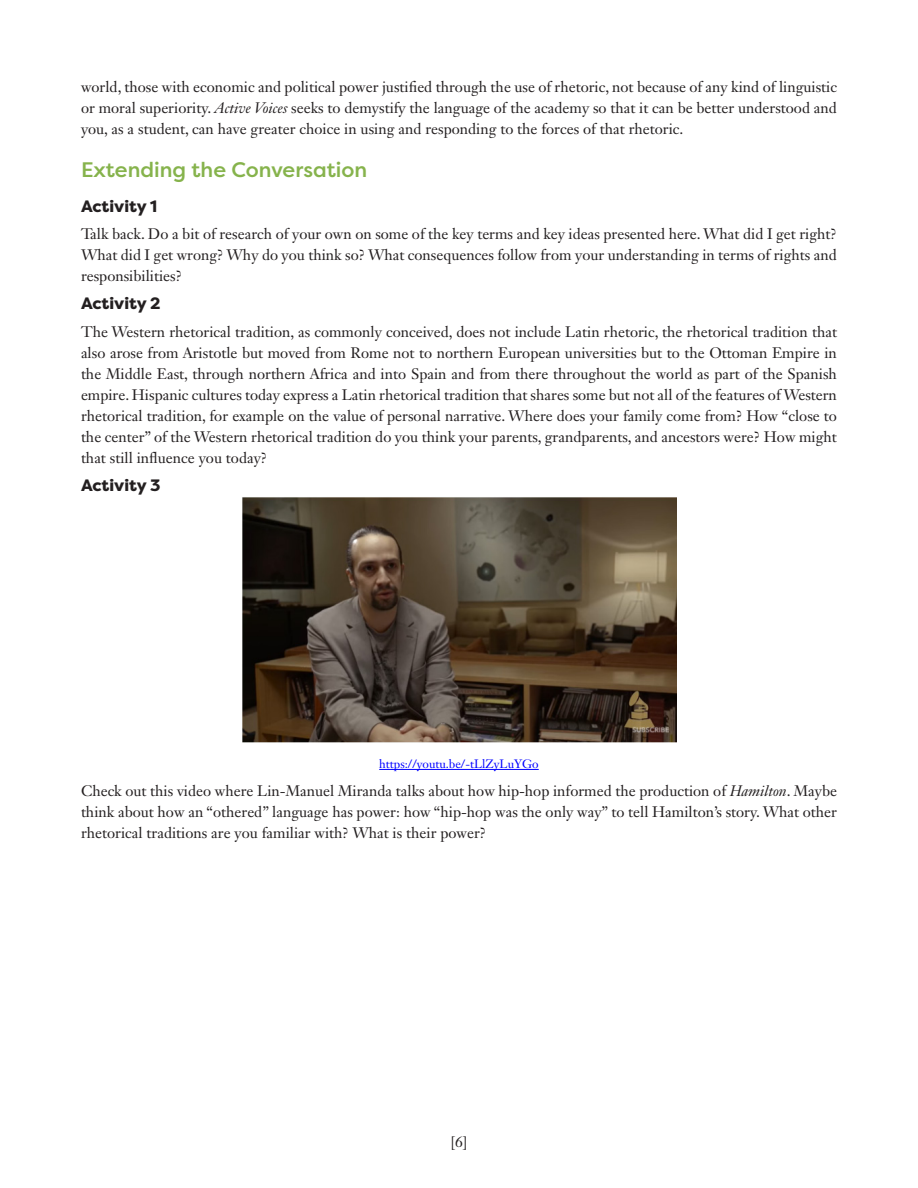
<style>
.page{position:relative;width:918px;height:1188px;background:#fff}
.page>*{position:absolute;margin:0;border:0;box-sizing:border-box;transform-origin:0 0}
.Essay_paragrah_head{font:500 21px "Filson Pro";color:#86b34c}
.Essay_text{font:800 16.5px "Filson Pro";color:#231f20}
.Essay_text-2{font:15px/21px "Janson Text LT Std";color:#231f20;text-align:justify}
.Essay_text-3{font:12px "Janson Text LT Std";color:#00f}
.s1{font-style:italic}
</style>
<div class="page">
<hr style="left:379px;top:769px;width:160px;height:1px;background:#00f">
<img style="left:242px;top:497px;width:435px;height:246px">
<p class="Essay_text-2" style="left:81px;top:77px;width:758px">world, those with economic and political power justified through the use of rhetoric, not because of any kind of linguistic or moral superiority. <span class="s1">Active Voices</span> seeks to demystify the language of the academy so that it can be better understood and you, as a student, can have greater choice in using and responding to the forces of that rhetoric.</p>
<p class="Essay_paragrah_head" style="left:81px;top:155px;width:288px">Extending the Conversation</p>
<p class="Essay_text" style="left:81px;top:196px;width:78px">Activity 1</p>
<p class="Essay_text-2" style="left:81px;top:224px;width:757px">Talk back. Do a bit of research of your own on some of the key terms and key ideas presented here. What did I get right?<br>What did I get wrong? Why do you think so? What consequences follow from your understanding in terms of rights and responsibilities?</p>
<p class="Essay_text" style="left:81px;top:293px;width:81px">Activity 2</p>
<p class="Essay_text-2" style="left:81px;top:321px;width:758px">The Western rhetorical tradition, as commonly conceived, does not include Latin rhetoric, the rhetorical tradition that also arose from Aristotle but moved from Rome not to northern European universities but to the Ottoman Empire in the Middle East, through northern Africa and into Spain and from there throughout the world as part of the Spanish empire. Hispanic cultures today express a Latin rhetorical tradition that shares some but not all of the features of Western rhetorical tradition, for example on the value of personal narrative. Where does your family come from? How “close to the center” of the Western rhetorical tradition do you think your parents, grandparents, and ancestors were? How might that still influence you today?</p>
<p class="Essay_text" style="left:81px;top:475px;width:81px">Activity 3</p>
<p class="Essay_text-3" style="left:379px;top:756px;width:161px">https://youtu.be/-tLlZyLuYGo</p>
<p class="Essay_text-2" style="left:81px;top:780px;width:758px">Check out this video where Lin-Manuel Miranda talks about how hip-hop informed the production of <span class="s1">Hamilton</span>. Maybe think about how an “othered” language has power: how “hip-hop was the only way” to tell Hamilton’s story. What other rhetorical traditions are you familiar with? What is their power?</p>
<p class="Essay_text-2" style="left:450px;top:1132px;width:19px">[6]</p>
</div>
